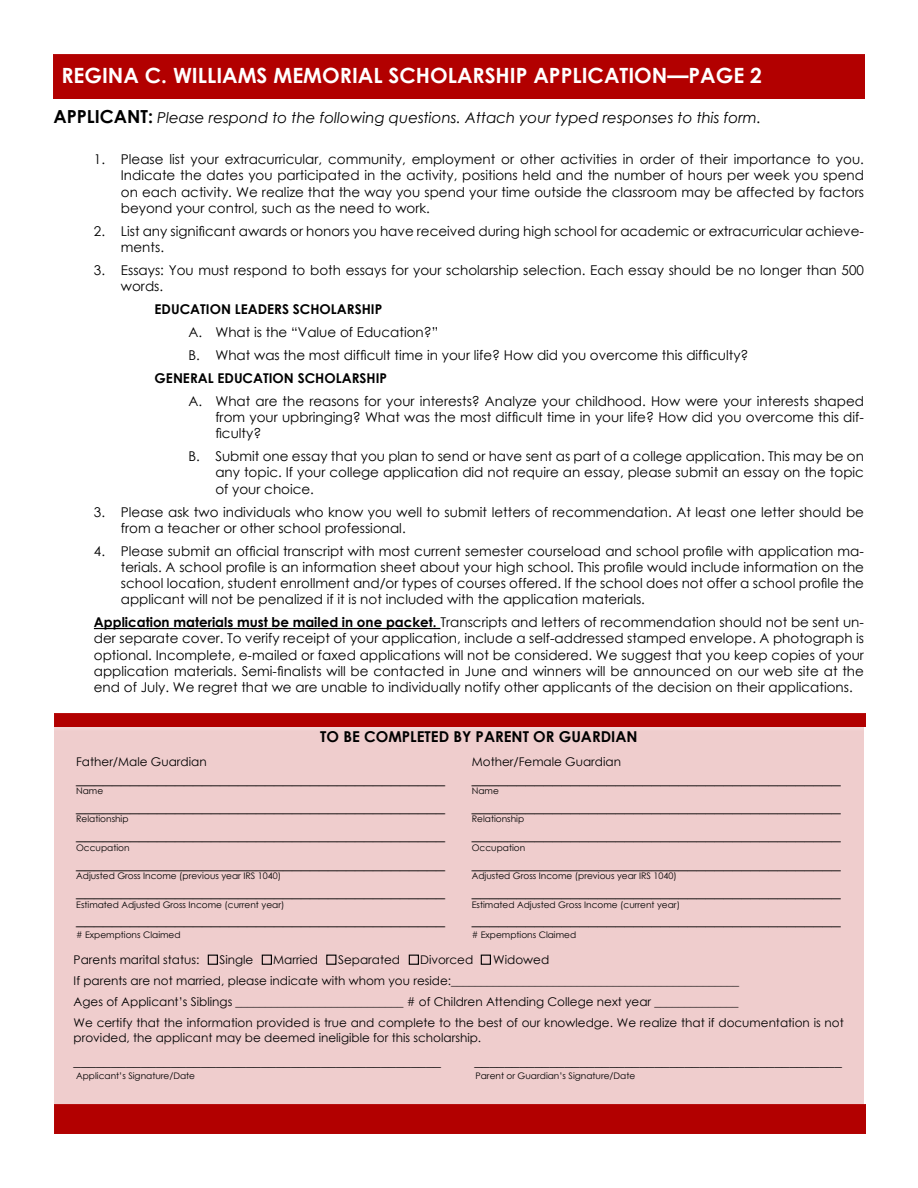
<style>
.page{position:relative;width:918px;height:1188px;background:#fff}
.page>*{position:absolute;margin:0;border:0;box-sizing:border-box;transform-origin:0 0}
.t1{font:700 21px "Century Gothic";color:#fff}
.t2{font:18px/28.3px "Century Gothic";color:#000;text-align:justify}
.t3{font:15px "Century Gothic";color:#000}
.t4{font:italic 15px "Century Gothic";color:#000}
.t5{font:700 15px "Century Gothic";color:#000}
.t6{font:13.5px/16.2px "Century Gothic";color:#000;text-align:justify}
.t7{font:700 13.5px "Century Gothic";color:#000}
.t8{font:12px/21.1px "Century Gothic";color:#000}
.t9{font:9px "Century Gothic";color:#000}
.s1{font-weight:700;font-style:normal;font-size:18px}
.s2{font-weight:700}
</style>
<div class="page">
<div style="left:54px;top:713px;width:811px;height:392px;background:#efcdcd"></div>
<div style="left:53px;top:54px;width:812px;height:44px;background:#b20000"></div>
<hr style="left:94px;top:628px;width:346px;height:1px;background:#000">
<div style="left:54px;top:1105px;width:811px;height:29px;background:#b20000"></div>
<div style="left:208px;top:955px;width:10px;height:10px;border:1px solid #000"></div>
<div style="left:262px;top:955px;width:10px;height:10px;border:1px solid #000"></div>
<div style="left:326px;top:955px;width:10px;height:10px;border:1px solid #000"></div>
<div style="left:409px;top:955px;width:10px;height:10px;border:1px solid #000"></div>
<div style="left:481px;top:955px;width:10px;height:10px;border:1px solid #000"></div>
<h1 class="t1" style="left:61px;top:60px;width:702px">REGINA C. WILLIAMS MEMORIAL SCHOLARSHIP APPLICATION—PAGE 2</h1>
<p class="t4" style="left:53px;top:107px;width:709px"><span class="s1">APPLICANT:</span> Please respond to the following questions. Attach your typed responses to this form.</p>
<p class="t6" style="left:121px;top:151px;width:745px;text-indent:-27px">1. Please list your extracurricular, community, employment or other activities in order of their importance to you.<br>Indicate the dates you participated in the activity, positions held and the number of hours per week you spend on each activity. We realize that the way you spend your time outside the classroom may be affected by factors beyond your control, such as the need to work.</p>
<p class="t6" style="left:121px;top:223px;width:745px;text-indent:-27px">2. List any significant awards or honors you have received during high school for academic or extracurricular achieve&shy;ments.</p>
<p class="t6" style="left:121px;top:262px;width:745px;text-indent:-27px">3. Essays: You must respond to both essays for your scholarship selection. Each essay should be no longer than 500 words.</p>
<p class="t7" style="left:155px;top:299px;width:229px">EDUCATION LEADERS SCHOLARSHIP</p>
<p class="t6" style="left:188px;top:320px;width:562px;line-height:23px">A. What is the “Value of Education?”<br>B. What was the most difficult time in your life? How did you overcome this difficulty?</p>
<p class="t7" style="left:155px;top:368px;width:234px">GENERAL EDUCATION SCHOLARSHIP</p>
<p class="t6" style="left:215px;top:393px;width:650px;text-indent:-27px">A. What are the reasons for your interests? Analyze your childhood. How were your interests shaped from your upbringing? What was the most difficult time in your life? How did you overcome this dif&shy;ficulty?</p>
<p class="t6" style="left:215px;top:448px;width:650px;text-indent:-27px">B. Submit one essay that you plan to send or have sent as part of a college application. This may be on any topic. If your college application did not require an essay, please submit an essay on the topic of your choice.</p>
<p class="t6" style="left:121px;top:503px;width:745px;text-indent:-27px">3. Please ask two individuals who know you well to submit letters of recommendation. At least one letter should be from a teacher or other school professional.</p>
<p class="t6" style="left:121px;top:543px;width:745px;text-indent:-27px">4. Please submit an official transcript with most current semester courseload and school profile with application ma&shy;terials. A school profile is an information sheet about your high school. This profile would include information on the school location, student enrollment and/or types of courses offered. If the school does not offer a school profile the applicant will not be penalized if it is not included with the application materials.</p>
<p class="t6" style="left:94px;top:614px;width:772px"><span class="s2">Application materials must be mailed in one packet.</span> Transcripts and letters of recommendation should not be sent un&shy;der separate cover. To verify receipt of your application, include a self-addressed stamped envelope. A photograph is optional. Incomplete, e-mailed or faxed applications will not be considered. We suggest that you keep copies of your application materials. Semi-finalists will be contacted in June and winners will be announced on our web site at the end of July. We regret that we are unable to individually notify other applicants of the decision on their applications.</p>
<p class="t5" style="left:320px;top:725px;width:319px">TO BE COMPLETED BY PARENT OR GUARDIAN</p>
<p class="t8" style="left:76px;top:751px;width:132px">Father/Male Guardian</p>
<p class="t2" style="left:76px;top:763px;width:371px">_________________________________________ _________________________________________ _________________________________________ _________________________________________ _________________________________________ _________________________________________</p>
<p class="t8" style="left:472px;top:751px;width:151px">Mother/Female Guardian</p>
<p class="t2" style="left:472px;top:763px;width:371px">_________________________________________ _________________________________________ _________________________________________ _________________________________________ _________________________________________ _________________________________________</p>
<p class="t9" style="left:76px;top:785px;width:29px">Name</p>
<p class="t9" style="left:472px;top:785px;width:29px">Name</p>
<p class="t9" style="left:76px;top:813px;width:54px">Relationship</p>
<p class="t9" style="left:472px;top:813px;width:54px">Relationship</p>
<p class="t9" style="left:76px;top:841px;width:55px">Occupation</p>
<p class="t9" style="left:472px;top:841px;width:55px">Occupation</p>
<p class="t9" style="left:76px;top:869px;width:207px">Adjusted Gross Income (previous year IRS 1040)</p>
<p class="t9" style="left:472px;top:869px;width:207px">Adjusted Gross Income (previous year IRS 1040)</p>
<p class="t9" style="left:76px;top:899px;width:210px">Estimated Adjusted Gross Income (current year)</p>
<p class="t9" style="left:472px;top:899px;width:210px">Estimated Adjusted Gross Income (current year)</p>
<p class="t9" style="left:76px;top:928px;width:106px"># Expemptions Claimed</p>
<p class="t9" style="left:472px;top:928px;width:106px"># Expemptions Claimed</p>
<p class="t8" style="left:74px;top:949px;width:772px;text-indent:420px">Widowed<br>If parents are not married, please indicate with whom you reside:________________________________________________<br>Ages of Applicant’s Siblings ____________________________ # of Children Attending College next year ______________<br>We certify that the information provided is true and complete to the best of our knowledge. We realize that if documentation is not</p>
<p class="t8" style="left:74px;top:1027px;width:409px">provided, the applicant may be deemed ineligible for this scholarship.</p>
<p class="t3" style="left:74px;top:1051px;width:369px">_________________________________________________</p>
<p class="t3" style="left:474px;top:1051px;width:369px">_________________________________________________</p>
<p class="t8" style="left:74px;top:949px;width:127px">Parents marital status:</p>
<p class="t8" style="left:219px;top:949px;width:35px">Single</p>
<p class="t8" style="left:273px;top:949px;width:46px">Married</p>
<p class="t8" style="left:338px;top:949px;width:64px">Separated</p>
<p class="t8" style="left:420px;top:949px;width:55px">Divorced</p>
<p class="t9" style="left:76px;top:1070px;width:120px">Applicant’s Signature/Date</p>
<p class="t9" style="left:475px;top:1070px;width:161px">Parent or Guardian’s Signature/Date</p>
</div>
